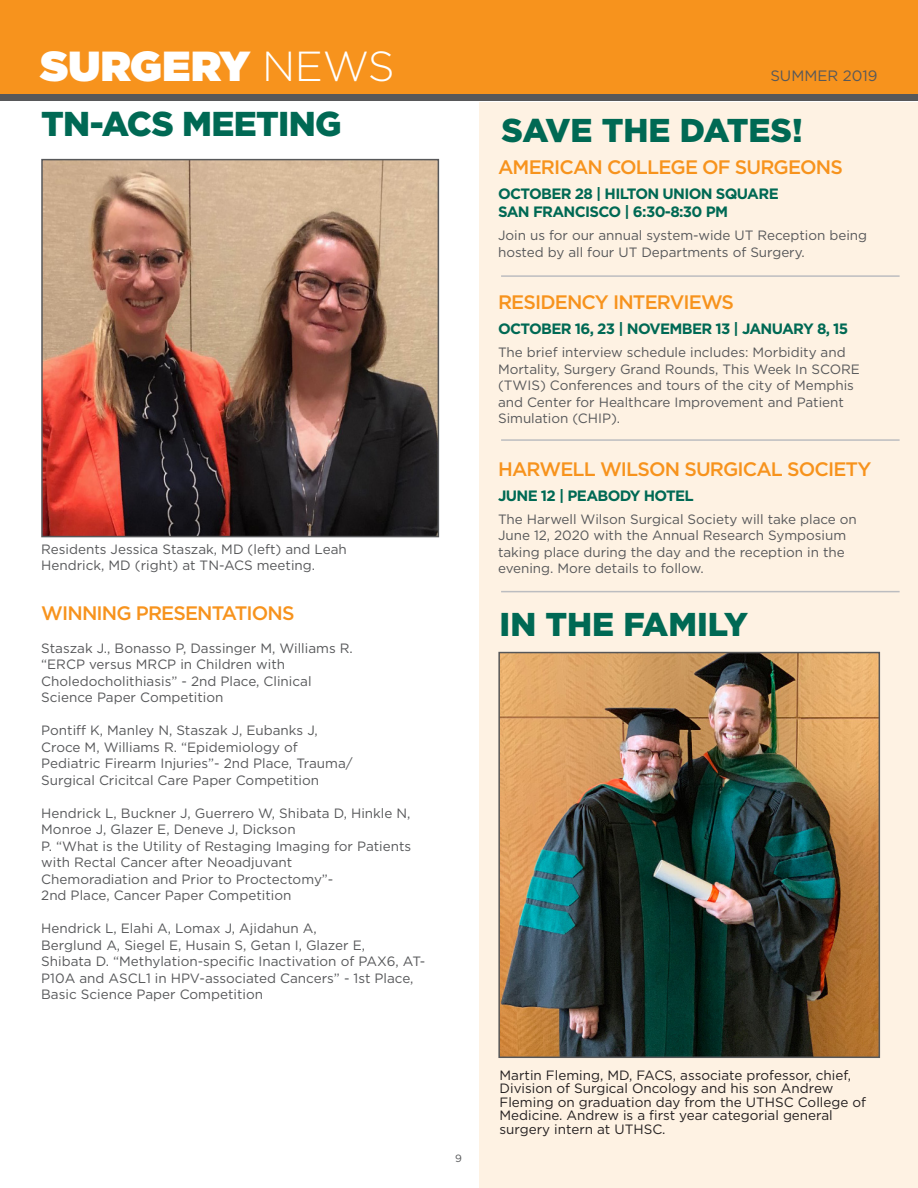
<style>
.page{position:relative;width:918px;height:1188px;background:#fff}
.page>*{position:absolute;margin:0;border:0;box-sizing:border-box;transform-origin:0 0}
.t1{font:900 42px "Gotham";letter-spacing:.005em;color:#fff}
.t2{font:900 34.5px "Gotham";letter-spacing:-.02em;color:#006954}
.Heading{font:900 33px "Gotham";color:#006954}
.Subhead{font:900 33px "Gotham";color:#006954}
.Newsletter_Text{font:500 19.5px "Gotham";letter-spacing:-.045em;color:#f7931d}
.Newsletter_Text-2{font:700 15px/18px "Gotham";letter-spacing:-.045em;color:#006954}
.t3{font:15px "Gotham";color:#57585a}
.Newsletter_Text-3{font:13.5px/16.5px "Gotham";color:#57585a}
.t4{font:13.5px/13.5px "Gotham";color:#231f20}
.t5{font:10.5px "Gotham";color:#57585a}
.s1{font-weight:300}
</style>
<div class="page">
<div style="left:0;top:0;width:918px;height:94px;background:#f7931d"></div>
<div style="left:0;top:94px;width:918px;height:7px;background:#57585a"></div>
<div style="left:479px;top:102px;width:439px;height:1086px;background:#fef2e3"></div>
<hr style="left:501px;top:275px;width:399px;height:2px;background:#bcbdc0">
<hr style="left:501px;top:439px;width:399px;height:2px;background:#bcbdc0">
<hr style="left:501px;top:591px;width:399px;height:1px;background:#bcbdc0">
<img style="left:501px;top:655px;width:376px;height:400px">
<div style="left:498px;top:652px;width:382px;height:406px;border:2px solid #57585a"></div>
<img style="left:44px;top:162px;width:392px;height:372px">
<div style="left:41px;top:159px;width:398px;height:378px;border:2px solid #57585a"></div>
<p class="t1" style="left:40px;top:36px;width:356px">SURGERY <span class="s1">NEWS</span></p>
<p class="t2" style="left:41px;top:100px;width:302px">TN-ACS MEETING</p>
<p class="Newsletter_Text-3" style="left:41px;top:541px;width:307px">Residents Jessica Staszak, MD (left) and Leah<br>Hendrick, MD (right) at TN-ACS meeting.</p>
<p class="Newsletter_Text" style="left:41px;top:600px;width:255px">WINNING PRESENTATIONS</p>
<p class="Newsletter_Text-3" style="left:41px;top:640px;width:313px">Staszak J., Bonasso P, Dassinger M, Williams R. “ERCP versus MRCP in Children with Choledocholithiasis” - 2nd Place, Clinical Science Paper Competition</p>
<p class="Newsletter_Text-3" style="left:41px;top:722px;width:313px">Pontiff K, Manley N, Staszak J, Eubanks J, Croce M, Williams R. “Epidemiology of Pediatric Firearm Injuries”- 2nd Place, Trauma/ Surgical Cricitcal Care Paper Competition</p>
<p class="Newsletter_Text-3" style="left:41px;top:805px;width:372px">Hendrick L, Buckner J, Guerrero W, Shibata D, Hinkle N, Monroe J, Glazer E, Deneve J, Dickson<br>P. “What is the Utility of Restaging Imaging for Patients with Rectal Cancer after Neoadjuvant<br>Chemoradiation and Prior to Proctectomy”-<br>2nd Place, Cancer Paper Competition</p>
<p class="Newsletter_Text-3" style="left:41px;top:920px;width:386px">Hendrick L, Elahi A, Lomax J, Ajidahun A,<br>Berglund A, Siegel E, Husain S, Getan I, Glazer E,<br>Shibata D. “Methylation-specific Inactivation of PAX6, AT-P10A and ASCL1 in HPV-associated Cancers” - 1st Place, Basic Science Paper Competition</p>
<p class="t5" style="left:455px;top:1152px;width:8px">9</p>
<p class="t3" style="left:770px;top:66px;width:109px">SUMMER 2019</p>
<p class="Heading" style="left:501px;top:108px;width:303px">SAVE THE DATES!</p>
<p class="Newsletter_Text" style="left:498px;top:155px;width:346px">AMERICAN COLLEGE OF SURGEONS</p>
<p class="Newsletter_Text-2" style="left:498px;top:185px;width:282px">OCTOBER 28 | HILTON UNION SQUARE<br>SAN FRANCISCO | 6:30-8:30 PM</p>
<p class="Newsletter_Text-3" style="left:498px;top:227px;width:371px">Join us for our annual system-wide UT Reception being hosted by all four UT Departments of Surgery.</p>
<p class="Newsletter_Text" style="left:498px;top:290px;width:237px">RESIDENCY INTERVIEWS</p>
<p class="Newsletter_Text-2" style="left:498px;top:320px;width:352px">OCTOBER 16, 23 | NOVEMBER 13 | JANUARY 8, 15</p>
<p class="Newsletter_Text-3" style="left:498px;top:344px;width:363px">The brief interview schedule includes: Morbidity and Mortality, Surgery Grand Rounds, This Week In SCORE (TWIS) Conferences and tours of the city of Memphis and Center for Healthcare Improvement and Patient Simulation (CHIP).</p>
<p class="Newsletter_Text" style="left:498px;top:456px;width:375px">HARWELL WILSON SURGICAL SOCIETY</p>
<p class="Newsletter_Text-2" style="left:498px;top:486px;width:197px">JUNE 12 | PEABODY HOTEL</p>
<p class="Newsletter_Text-3" style="left:498px;top:511px;width:360px">The Harwell Wilson Surgical Society will take place on June 12, 2020 with the Annual Research Symposium taking place during the day and the reception in the evening. More details to follow.</p>
<p class="Subhead" style="left:500px;top:601px;width:250px">IN THE FAMILY</p>
<p class="t4" style="left:500px;top:1068px;width:353px">Martin Fleming, MD, FACS, associate professor, chief,<br>Division of Surgical Oncology and his son Andrew</p>
<p class="t4" style="left:500px;top:1095px;width:368px">Fleming on graduation day from the UTHSC College of<br>Medicine. Andrew is a first year categorial general surgery intern at UTHSC.</p>
</div>
